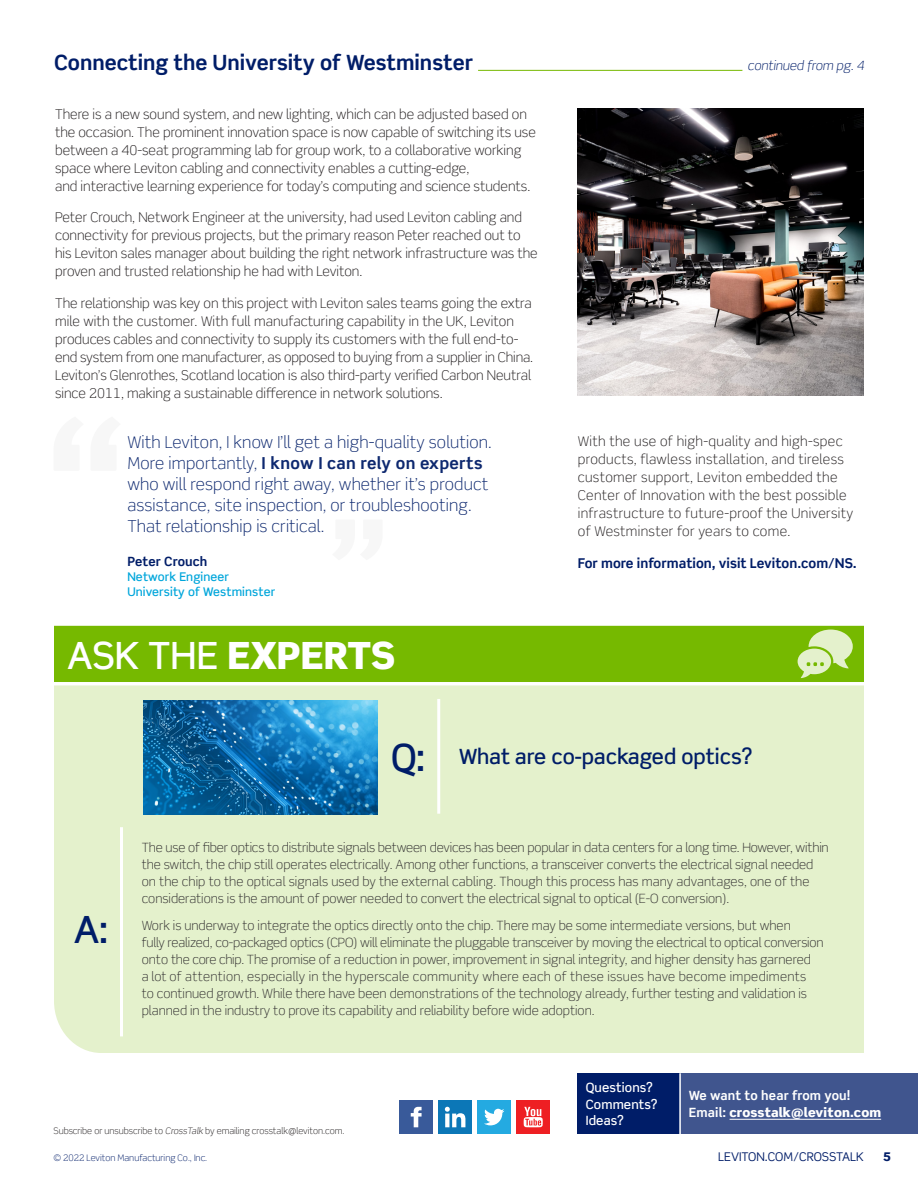
<style>
.page{position:relative;width:918px;height:1188px;background:#fff}
.page>*{position:absolute;margin:0;border:0;box-sizing:border-box;transform-origin:0 0}
.NL_-_Headers{font:900 37.5px "Scene Std";color:#fff}
.NL_-_Headers-2{font:500 37.5px "Scene Std";color:#001d68}
.NL_-_Headers_Continu{font:700 21px "Scene Std";color:#001d68}
.NL_-_Headers_Continu-2{font:500 21px "Scene Std";color:#001d68}
.NL_-_Body_Copy{font:300 16.5px/21px "Scene Std";letter-spacing:.01em;color:#0d286f}
.t1{font:300 13.5px/18px "Scene Std";color:#231f20}
.t2{font:300 13.5px/18px "Scene Std";letter-spacing:.025em;color:#231f20}
.t3{font:700 13.5px "Scene Std";color:#001d68}
.NL_-_Body_Copy-2{font:300 12.75px/16.8px "Scene Std";color:#312f30}
.t4{font:700 12.75px/16.8px "Scene Std";letter-spacing:.01em;color:#fff}
.t5{font:500 12.75px/16.5px "Scene Std";letter-spacing:.01em;color:#fff}
.NL_-_Headers_Continu-3{font:italic 300 12.75px "Scene Std";color:#001d68}
.NL_-_Body_Copy-3{font:700 12.75px "Scene Std";letter-spacing:.01em;color:#001d68}
.NL_-_Body_Copy-4{font:500 12px/15px "Scene Std";letter-spacing:.01em;color:#00a6db}
.t6{font:12px "Scene Std";color:#001d68}
.t7{font:900 12px "Scene Std";color:#001d68}
.t8{font:300 9px "Scene Std";color:#231f20}
.t9{font:300 9px "Scene Std";color:#001d68}
.s1{font-weight:700}
.s2{font-weight:500}
.s3{font-style:italic}
.s4{font-weight:900}
</style>
<div class="page">
<div style="left:577px;top:1073px;width:103px;height:61px;background:#001d68"></div>
<div style="left:680px;top:1073px;width:238px;height:61px;background:#40558e"></div>
<hr style="left:679px;top:1073px;width:2px;height:61px;background:#fff">
<hr style="left:730px;top:1119px;width:151px;height:1px;background:#fff">
<div style="left:439px;top:1101px;width:33px;height:33px;background:#0c77b7"></div>
<svg style="left:445px;top:1107px;width:20px;height:20px"></svg>
<div style="left:478px;top:1101px;width:33px;height:33px;background:#24aae1"></div>
<svg style="left:484px;top:1109px;width:20px;height:16px"></svg>
<div style="left:517px;top:1101px;width:33px;height:33px;background:#ee1f23"></div>
<svg style="left:524px;top:1107px;width:19px;height:20px"></svg>
<div style="left:400px;top:1101px;width:33px;height:33px;background:#395a9a"></div>
<svg style="left:411px;top:1107px;width:11px;height:20px"></svg>
<hr style="left:478px;top:70px;width:264px;height:1px;background:#76b900">
<img style="left:578px;top:108px;width:286px;height:288px">
<div style="left:54px;top:687px;width:810px;height:366px;background:#e4f1cc"></div>
<hr style="left:120px;top:827px;width:3px;height:209px;background:#fff">
<hr style="left:437px;top:699px;width:3px;height:115px;background:#fff">
<svg style="left:54px;top:625px;width:810px;height:62px;background:#82bf17"></svg>
<svg style="left:798px;top:630px;width:55px;height:48px;background:#b8db7c"></svg>
<img style="left:143px;top:701px;width:235px;height:113px">
<p class="NL_-_Headers_Continu" style="left:54px;top:50px;width:421px">Connecting the University of Westminster</p>
<p class="NL_-_Headers_Continu-3" style="left:747px;top:58px;width:118px">continued from pg. 4</p>
<p class="t1" style="left:55px;top:105px;width:482px">There is a new sound system, and new lighting, which can be adjusted based on the occasion. The prominent innovation space is now capable of switching its use between a 40-seat programming lab for group work, to a collaborative working space where Leviton cabling and connectivity enables a cutting-edge,<br>and interactive learning experience for today’s computing and science students.</p>
<p class="t1" style="left:55px;top:208px;width:484px">Peter Crouch, Network Engineer at the university, had used Leviton cabling and connectivity for previous projects, but the primary reason Peter reached out to his Leviton sales manager about building the right network infrastructure was the proven and trusted relationship he had with Leviton.</p>
<p class="t1" style="left:55px;top:294px;width:480px">The relationship was key on this project with Leviton sales teams going the extra mile with the customer. With full manufacturing capability in the UK, Leviton produces cables and connectivity to supply its customers with the full end-to&shy;end system from one manufacturer, as opposed to buying from a supplier in China.<br>Leviton’s Glenrothes, Scotland location is also third-party verified Carbon Neutral since 2011, making a sustainable difference in network solutions.</p>
<p class="NL_-_Body_Copy" style="left:127px;top:432px;width:366px">With Leviton, I know I’ll get a high-quality solution.<br>More importantly, <span class="s1">I know I can rely on experts </span>who will respond right away, whether it’s product assistance, site inspection, or troubleshooting.<br>That relationship is critical.</p>
<p class="NL_-_Body_Copy-3" style="left:127px;top:554px;width:82px">Peter Crouch</p>
<p class="NL_-_Body_Copy-4" style="left:127px;top:569px;width:150px">Network Engineer<br>University of Westminster</p>
<p class="NL_-_Headers" style="left:68px;top:631px;width:329px"><span class="s2">ASK THE</span> EXPERTS</p>
<p class="t2" style="left:578px;top:432px;width:277px">With the use of high-quality and high-spec products, flawless installation, and tireless customer support, Leviton embedded the Center of Innovation with the best possible infrastructure to future-proof the University of Westminster for years to come.</p>
<p class="t3" style="left:578px;top:554px;width:281px">For more information, visit Leviton.com/NS.</p>
<p class="NL_-_Headers-2" style="left:74px;top:906px;width:35px">A:</p>
<p class="NL_-_Headers-2" style="left:391px;top:734px;width:36px">Q:</p>
<p class="NL_-_Headers_Continu-2" style="left:459px;top:744px;width:295px">What are co-packaged optics?</p>
<p class="NL_-_Body_Copy-2" style="left:142px;top:839px;width:689px">The use of fiber optics to distribute signals between devices has been popular in data centers for a long time. However, within the switch, the chip still operates electrically. Among other functions, a transceiver converts the electrical signal needed on the chip to the optical signals used by the external cabling. Though this process has many advantages, one of the considerations is the amount of power needed to convert the electrical signal to optical (E-O conversion).</p>
<p class="NL_-_Body_Copy-2" style="left:142px;top:917px;width:683px">Work is underway to integrate the optics directly onto the chip. There may be some intermediate versions, but when<br>fully realized, co-packaged optics (CPO) will eliminate the pluggable transceiver by moving the electrical to optical conversion onto the core chip. The promise of a reduction in power, improvement in signal integrity, and higher density has garnered<br>a lot of attention, especially in the hyperscale community where each of these issues have become impediments<br>to continued growth. While there have been demonstrations of the technology already, further testing and validation is planned in the industry to prove its capability and reliability before wide adoption.</p>
<p class="t8" style="left:53px;top:1125px;width:292px">Subscribe or unsubscribe to <span class="s3">CrossTalk</span> by emailing crosstalk@leviton.com.</p>
<p class="t9" style="left:53px;top:1152px;width:155px">© 2022 Leviton Manufacturing Co., Inc.</p>
<p class="t5" style="left:586px;top:1079px;width:73px">Questions?<br>Comments?<br>Ideas?</p>
<p class="t4" style="left:689px;top:1087px;width:194px">We want to hear from you!<br>Email: <span class="s4">crosstalk@leviton.com</span></p>
<p class="t6" style="left:718px;top:1149px;width:147px">LEVITON.COM/CROSSTALK</p>
<p class="t7" style="left:883px;top:1149px;width:9px">5</p>
</div>
